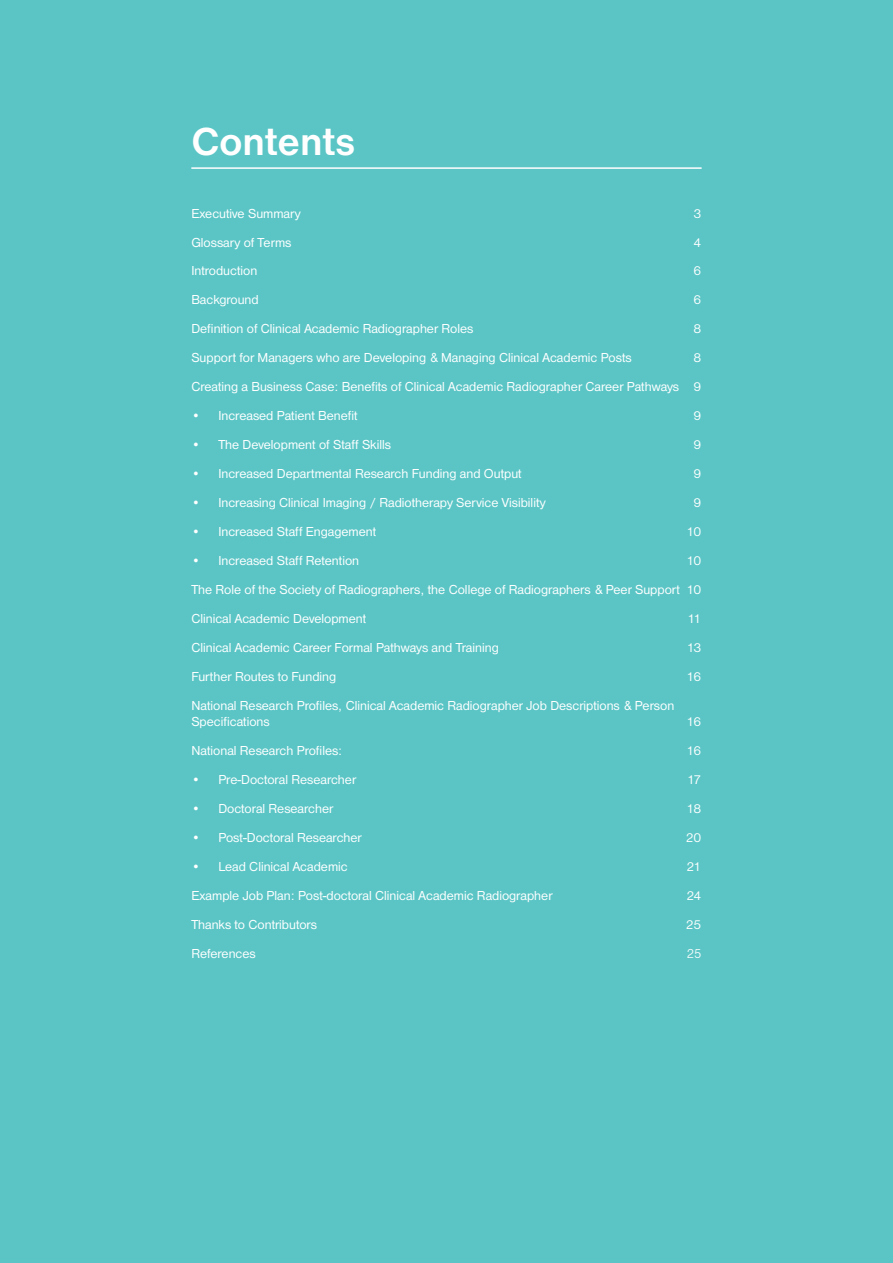
<style>
.page{position:relative;width:893px;height:1263px;background:#5bc5c6}
.page>*{position:absolute;margin:0;border:0;box-sizing:border-box;transform-origin:0 0}
.t1{font:700 40.5px "Nimbus Sans DOT";color:#fff}
.Body_Text{font:13.5px/16.2px "Nimbus Sans DOT";color:#fff}
.Body_Text-2{font:13.5px "Nimbus Sans DOT Ligh";color:#fff}
</style>
<div class="page">
<hr style="left:191px;top:167px;width:511px;height:2px;background:#fff">
<p class="t1" style="left:191px;top:118px;width:165px">Contents</p>
<p class="Body_Text" style="left:191px;top:205px;width:111px">Executive Summary</p>
<p class="Body_Text" style="left:694px;top:205px;width:9px">3</p>
<p class="Body_Text" style="left:191px;top:234px;width:102px">Glossary of Terms</p>
<p class="Body_Text" style="left:694px;top:234px;width:9px">4</p>
<p class="Body_Text" style="left:191px;top:263px;width:67px">Introduction</p>
<p class="Body_Text" style="left:694px;top:263px;width:9px">6</p>
<p class="Body_Text" style="left:191px;top:292px;width:69px">Background</p>
<p class="Body_Text" style="left:694px;top:292px;width:9px">6</p>
<p class="Body_Text" style="left:191px;top:321px;width:284px">Definition of Clinical Academic Radiographer Roles</p>
<p class="Body_Text" style="left:694px;top:321px;width:9px">8</p>
<p class="Body_Text" style="left:191px;top:350px;width:442px">Support for Managers who are Developing &amp; Managing Clinical Academic Posts</p>
<p class="Body_Text" style="left:694px;top:350px;width:9px">8</p>
<p class="Body_Text" style="left:191px;top:379px;width:512px">Creating a Business Case: Benefits of Clinical Academic Radiographer Career Pathways 9</p>
<p class="Body_Text" style="left:191px;top:408px;width:168px">• Increased Patient Benefit</p>
<p class="Body_Text" style="left:694px;top:408px;width:9px">9</p>
<p class="Body_Text" style="left:191px;top:437px;width:201px">• The Development of Staff Skills</p>
<p class="Body_Text" style="left:694px;top:437px;width:9px">9</p>
<p class="Body_Text" style="left:191px;top:466px;width:332px">• Increased Departmental Research Funding and Output</p>
<p class="Body_Text" style="left:694px;top:466px;width:9px">9</p>
<p class="Body_Text" style="left:191px;top:495px;width:356px">• Increasing Clinical Imaging / Radiotherapy Service Visibility</p>
<p class="Body_Text" style="left:694px;top:495px;width:9px">9</p>
<p class="Body_Text" style="left:191px;top:524px;width:186px">• Increased Staff Engagement</p>
<p class="Body_Text" style="left:687px;top:524px;width:16px">10</p>
<p class="Body_Text" style="left:191px;top:553px;width:169px">• Increased Staff Retention</p>
<p class="Body_Text" style="left:687px;top:553px;width:16px">10</p>
<p class="Body_Text" style="left:191px;top:582px;width:512px">The Role of the Society of Radiographers, the College of Radiographers &amp; Peer Support 10</p>
<p class="Body_Text" style="left:191px;top:611px;width:176px">Clinical Academic Development</p>
<p class="Body_Text" style="left:687px;top:611px;width:15px">11</p>
<p class="Body_Text" style="left:191px;top:639px;width:309px">Clinical Academic Career Formal Pathways and Training</p>
<p class="Body_Text" style="left:687px;top:639px;width:16px">13</p>
<p class="Body_Text" style="left:191px;top:668px;width:146px">Further Routes to Funding</p>
<p class="Body_Text" style="left:687px;top:668px;width:16px">16</p>
<p class="Body_Text" style="left:191px;top:697px;width:484px">National Research Profiles, Clinical Academic Radiographer Job Descriptions &amp; Person<br>Specifications</p>
<p class="Body_Text" style="left:687px;top:714px;width:16px">16</p>
<p class="Body_Text" style="left:191px;top:743px;width:152px">National Research Profiles:</p>
<p class="Body_Text" style="left:687px;top:743px;width:16px">16</p>
<p class="Body_Text" style="left:191px;top:771px;width:166px">• Pre-Doctoral Researcher</p>
<p class="Body_Text" style="left:687px;top:771px;width:16px">17</p>
<p class="Body_Text" style="left:191px;top:800px;width:143px">• Doctoral Researcher</p>
<p class="Body_Text" style="left:687px;top:800px;width:16px">18</p>
<p class="Body_Text" style="left:191px;top:829px;width:172px">• Post-Doctoral Researcher</p>
<p class="Body_Text" style="left:686px;top:829px;width:17px">20</p>
<p class="Body_Text" style="left:191px;top:858px;width:158px">• Lead Clinical Academic</p>
<p class="Body_Text" style="left:686px;top:858px;width:16px">21</p>
<p class="Body_Text" style="left:191px;top:887px;width:363px">Example Job Plan: Post-doctoral Clinical Academic Radiographer</p>
<p class="Body_Text" style="left:686px;top:887px;width:16px">24</p>
<p class="Body_Text" style="left:191px;top:916px;width:127px">Thanks to Contributors</p>
<p class="Body_Text" style="left:686px;top:916px;width:17px">25</p>
<p class="Body_Text" style="left:191px;top:945px;width:66px">References</p>
<p class="Body_Text-2" style="left:687px;top:946px;width:16px">25</p>
</div>
